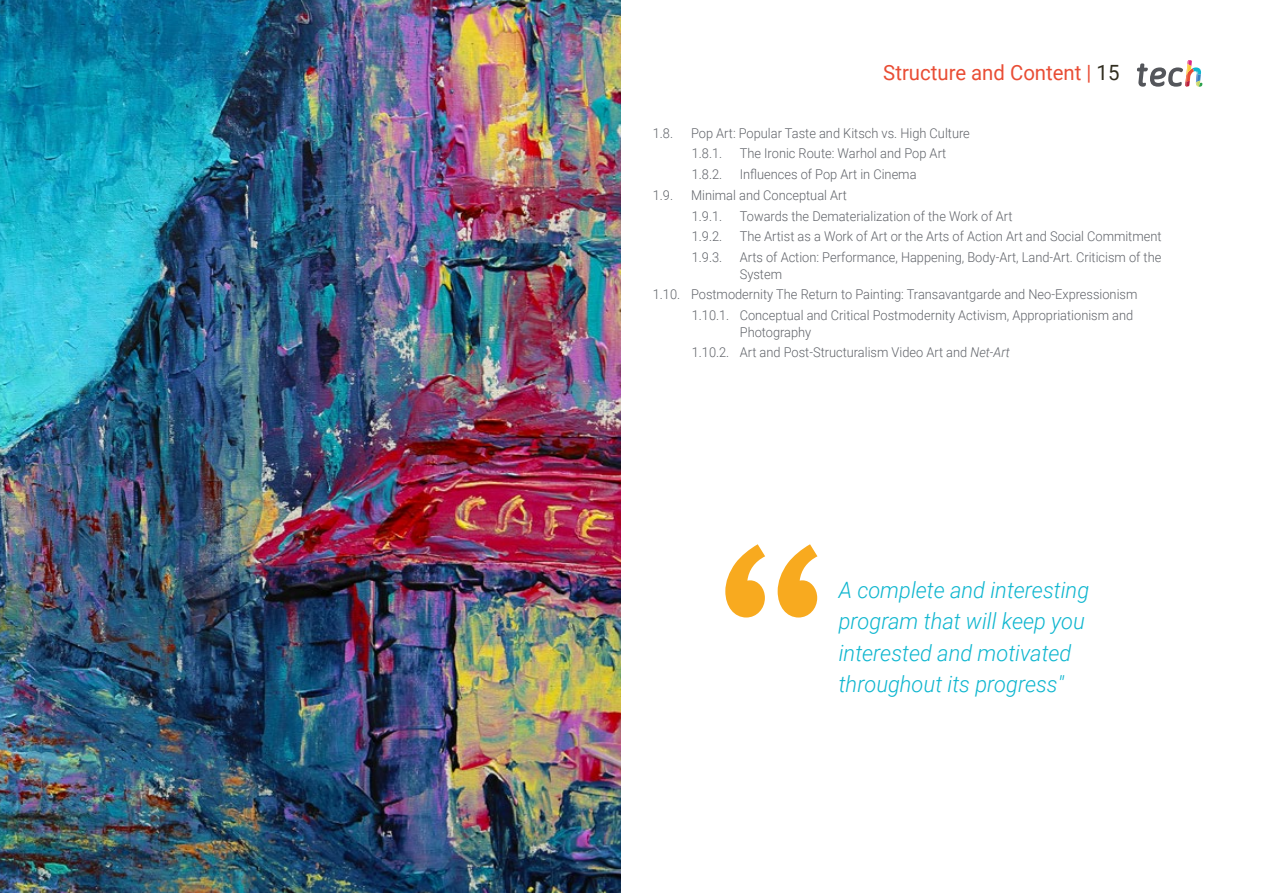
<style>
.page{position:relative;width:1263px;height:893px;background:#fff}
.page>*{position:absolute;margin:0;border:0;box-sizing:border-box;transform-origin:0 0}
.t1{font:italic 300 22.5px/31.5px "Roboto";color:#0fb6cf}
.t2{font:21px "Roboto";color:#e94d35}
.t3{font:300 13.5px/20.7px "Roboto";color:#61646a;scale:.95 1}
.s1{color:#312e20}
.s2{font-style:italic}
</style>
<div class="page">
<img style="left:0;top:0;width:621px;height:893px">
<svg style="left:1137px;top:60px;width:65px;height:27px"></svg>
<svg style="left:725px;top:544px;width:92px;height:73px"></svg>
<h2 class="t2" style="left:883px;top:57px;width:238px">Structure and Content | <span class="s1">15</span></h2>
<p class="t3" style="left:653px;top:122px;width:23px">1.8.</p>
<p class="t3" style="left:691px;top:122px;width:295px">Pop Art: Popular Taste and Kitsch vs. High Culture<br>1.8.1.</p>
<p class="t3" style="left:740px;top:143px;width:219px">The Ironic Route: Warhol and Pop Art</p>
<p class="t3" style="left:692px;top:164px;width:34px">1.8.2.</p>
<p class="t3" style="left:740px;top:164px;width:188px">Influences of Pop Art in Cinema</p>
<p class="t3" style="left:653px;top:184px;width:23px">1.9.</p>
<p class="t3" style="left:691px;top:184px;width:166px">Minimal and Conceptual Art<br>1.9.1.</p>
<p class="t3" style="left:740px;top:205px;width:289px">Towards the Dematerialization of the Work of Art</p>
<p class="t3" style="left:692px;top:226px;width:34px">1.9.2.</p>
<p class="t3" style="left:740px;top:226px;width:445px">The Artist as a Work of Art or the Arts of Action Art and Social Commitment</p>
<p class="t3" style="left:692px;top:247px;width:34px">1.9.3.</p>
<p class="t3" style="left:740px;top:249px;width:445px;line-height:16.5px">Arts of Action: Performance, Happening, Body-Art, Land-Art. Criticism of the<br>System</p>
<p class="t3" style="left:692px;top:284px;width:471px;text-indent:-39px">1.10. Postmodernity The Return to Painting: Transavantgarde and Neo-Expressionism<br>1.10.1. Conceptual and Critical Postmodernity Activism, Appropriationism and</p>
<p class="t3" style="left:692px;top:321px;width:336px;text-indent:48px">Photography<br>1.10.2. Art and Post-Structuralism Video Art and <span class="s2">Net-Art</span></p>
<h1 class="t1" style="left:839px;top:573px;width:252px">A complete and interesting program that will keep you interested and motivated throughout its progress"</h1>
</div>
